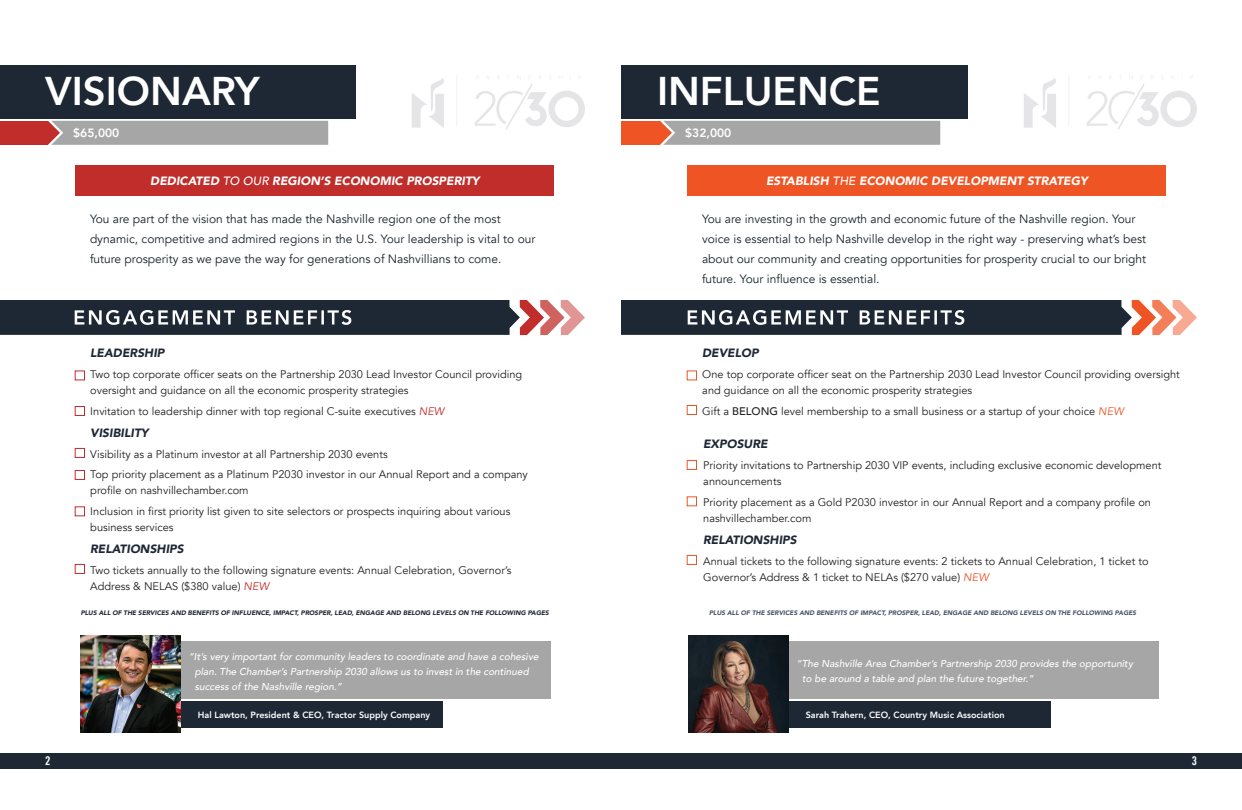
<style>
.page{position:relative;width:1242px;height:810px;background:#fff}
.page>*{position:absolute;margin:0;border:0;box-sizing:border-box;transform-origin:0 0}
.t1{font:800 40px "Avenir";color:#fff}
.t2{font:12px/20px "Avenir";color:#16242c}
.t3{font:italic 900 12px "Avenir";color:#fff}
.t4{font:italic 900 12px "Avenir";color:#1e2835}
.t5{font:800 12px "Avenir";color:#fff}
.t6{font:12px "Trade Gothic LT Bold Cond Twenty";color:#fff}
.t7{font:11px/16px "Avenir";color:#231f20}
.t8{font:italic 500 10px/15px "Avenir";color:#fff}
.t9{font:800 9px "Avenir";color:#fff}
.t10{font:italic 900 6.5px "Avenir";color:#1e2835}
.t11{font:italic 900 6.5px "Avenir";color:#495669}
.s1{font-weight:500}
.s2{font-style:italic;color:#c02d2a}
.s3{font-style:italic;color:#ef5424}
</style>
<div class="page">
<div style="left:621px;top:753px;width:621px;height:16px;background:#1e2835"></div>
<div style="left:9px;top:753px;width:612px;height:16px;background:#1e2835"></div>
<div style="left:688px;top:165px;width:478px;height:31px;background:#ef5424"></div>
<div style="left:76px;top:165px;width:478px;height:31px;background:#c02d2a"></div>
<div style="left:0;top:65px;width:356px;height:54px;background:#1e2835"></div>
<svg style="left:48px;top:121px;width:280px;height:24px;background:#a7a5a4"></svg>
<div style="left:0;top:121px;width:48px;height:24px;background:#c02d2a"></div>
<div style="left:621px;top:65px;width:347px;height:54px;background:#1e2835"></div>
<svg style="left:660px;top:121px;width:280px;height:24px;background:#a8a5a3"></svg>
<div style="left:621px;top:121px;width:39px;height:24px;background:#ef5424"></div>
<div style="left:75px;top:370px;width:10px;height:10px;border:1px solid #c02d2a"></div>
<div style="left:75px;top:406px;width:10px;height:10px;border:1px solid #c02d2a"></div>
<div style="left:75px;top:448px;width:10px;height:10px;border:1px solid #c02d2a"></div>
<div style="left:75px;top:470px;width:10px;height:10px;border:1px solid #c02d2a"></div>
<div style="left:75px;top:506px;width:10px;height:10px;border:1px solid #c02d2a"></div>
<div style="left:75px;top:564px;width:10px;height:10px;border:1px solid #c02d2a"></div>
<div style="left:687px;top:555px;width:10px;height:10px;border:1px solid #ef5424"></div>
<svg style="left:0;top:300px;width:585px;height:35px;background:#454650"></svg>
<svg style="left:621px;top:300px;width:576px;height:35px;background:#4a4a52"></svg>
<div style="left:181px;top:641px;width:370px;height:58px;background:#a5a6a5"></div>
<div style="left:789px;top:641px;width:370px;height:58px;background:#a5a6a5"></div>
<div style="left:181px;top:701px;width:262px;height:26px;background:#1e2835"></div>
<div style="left:789px;top:701px;width:262px;height:26px;background:#1e2835"></div>
<img style="left:81px;top:636px;width:100px;height:97px">
<img style="left:689px;top:636px;width:100px;height:97px">
<div style="left:687px;top:370px;width:10px;height:10px;border:1px solid #ef5424"></div>
<div style="left:687px;top:405px;width:10px;height:10px;border:1px solid #ef5424"></div>
<div style="left:687px;top:460px;width:10px;height:10px;border:1px solid #ef5424"></div>
<div style="left:687px;top:496px;width:10px;height:10px;border:1px solid #ef5424"></div>
<svg style="left:475px;top:75px;width:110px;height:55px"></svg>
<svg style="left:412px;top:78px;width:32px;height:50px"></svg>
<svg style="left:1087px;top:75px;width:110px;height:55px"></svg>
<svg style="left:1024px;top:78px;width:32px;height:50px"></svg>
<p class="t1" style="left:45px;top:60px;width:216px">VISIONARY</p>
<p class="t5" style="left:73px;top:123px;width:48px">$65,000</p>
<p class="t1" style="left:657px;top:60px;width:225px">INFLUENCE</p>
<p class="t5" style="left:685px;top:123px;width:48px">$32,000</p>
<p class="t3" style="left:150px;top:171px;width:331px">DEDICATED <span class="s1">TO OUR</span> REGION’S ECONOMIC PROSPERITY</p>
<p class="t3" style="left:766px;top:171px;width:323px">ESTABLISH <span class="s1">THE</span> ECONOMIC DEVELOPMENT STRATEGY</p>
<p class="t2" style="left:90px;top:209px;width:447px">You are part of the vision that has made the Nashville region one of the most dynamic, competitive and admired regions in the U.S. Your leadership is vital to our future prosperity as we pave the way for generations of Nashvillians to come.</p>
<p class="t2" style="left:702px;top:209px;width:446px">You are investing in the growth and economic future of the Nashville region. Your voice is essential to help Nashville develop in the right way - preserving what’s best about our community and creating opportunities for prosperity crucial to our bright future. Your influence is essential.</p>
<p class="t4" style="left:90px;top:343px;width:76px">LEADERSHIP</p>
<p class="t7" style="left:90px;top:367px;width:433px">Two top corporate officer seats on the Partnership 2030 Lead Investor Council providing oversight and guidance on all the economic prosperity strategies</p>
<p class="t7" style="left:90px;top:403px;width:356px">Invitation to leadership dinner with top regional C-suite executives <span class="s2">NEW</span></p>
<p class="t4" style="left:90px;top:423px;width:60px">VISIBILITY</p>
<p class="t7" style="left:90px;top:446px;width:299px">Visibility as a Platinum investor at all Partnership 2030 events</p>
<p class="t7" style="left:90px;top:467px;width:439px">Top priority placement as a Platinum P2030 investor in our Annual Report and a company profile on nashvillechamber.com</p>
<p class="t7" style="left:90px;top:503px;width:422px">Inclusion in first priority list given to site selectors or prospects inquiring about various business services</p>
<p class="t4" style="left:90px;top:539px;width:95px">RELATIONSHIPS</p>
<p class="t4" style="left:702px;top:343px;width:58px">DEVELOP</p>
<p class="t7" style="left:702px;top:367px;width:479px">One top corporate officer seat on the Partnership 2030 Lead Investor Council providing oversight and guidance on all the economic prosperity strategies</p>
<p class="t7" style="left:702px;top:403px;width:423px">Gift a <span class="s1">BELONG</span> level membership to a small business or a startup of your choice <span class="s3">NEW</span></p>
<p class="t4" style="left:703px;top:434px;width:66px">EXPOSURE</p>
<p class="t7" style="left:703px;top:458px;width:460px">Priority invitations to Partnership 2030 VIP events, including exclusive economic development announcements</p>
<p class="t7" style="left:703px;top:494px;width:449px">Priority placement as a Gold P2030 investor in our Annual Report and a company profile on nashvillechamber.com</p>
<p class="t4" style="left:703px;top:530px;width:95px">RELATIONSHIPS</p>
<p class="t7" style="left:90px;top:562px;width:423px">Two tickets annually to the following signature events: Annual Celebration, Governor’s<br>Address &amp; NELAS ($380 value) <span class="s2">NEW</span></p>
<p class="t7" style="left:703px;top:553px;width:447px">Annual tickets to the following signature events: 2 tickets to Annual Celebration, 1 ticket to<br>Governor’s Address &amp; 1 ticket to NELAs ($270 value) <span class="s3">NEW</span></p>
<p class="t10" style="left:81px;top:607px;width:470px">PLUS ALL OF THE SERVICES AND BENEFITS OF INFLUENCE, IMPACT, PROSPER, LEAD, ENGAGE AND BELONG LEVELS ON THE FOLLOWING PAGES</p>
<p class="t11" style="left:709px;top:607px;width:429px">PLUS ALL OF THE SERVICES AND BENEFITS OF IMPACT, PROSPER, LEAD, ENGAGE AND BELONG LEVELS ON THE FOLLOWING PAGES</p>
<p class="t8" style="left:195px;top:649px;width:345px;text-indent:-6px">“It’s very important for community leaders to coordinate and have a cohesive plan. The Chamber’s Partnership 2030 allows us to invest in the continued success of the Nashville region.”</p>
<p class="t8" style="left:797px;top:657px;width:338px">“The Nashville Area Chamber’s Partnership 2030 provides the opportunity</p>
<p class="t8" style="left:802px;top:672px;width:233px">to be around a table and plan the future together.”</p>
<p class="t9" style="left:198px;top:708px;width:234px">Hal Lawton, President &amp; CEO, Tractor Supply Company</p>
<p class="t9" style="left:806px;top:708px;width:200px">Sarah Trahern, CEO, Country Music Association</p>
<p class="t6" style="left:45px;top:753px;width:7px">2</p>
<p class="t6" style="left:1192px;top:753px;width:7px">3</p>
</div>
